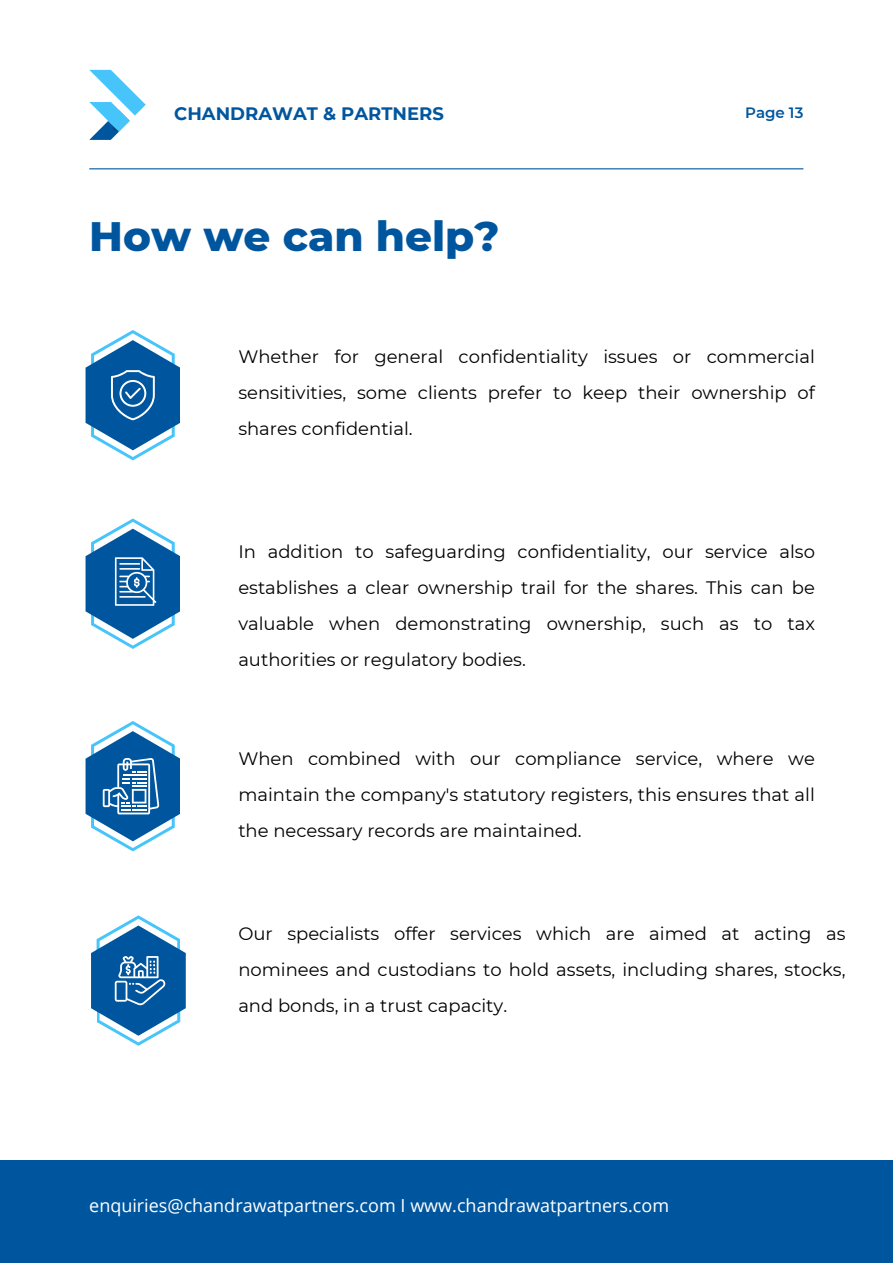
<style>
.page{position:relative;width:893px;height:1264px;background:#fff}
.page>*{position:absolute;margin:0;border:0;box-sizing:border-box;transform-origin:0 0}
.t1{font:800 42px "Montserrat";color:#00569e}
.t2{font:18px/36px "Montserrat";color:#000;text-align:justify}
.t3{font:18px "Open Sans";color:#fff}
.t4{font:700 18px "Montserrat";color:#00569e}
.t5{font:600 15px "Montserrat";color:#00569e}
</style>
<div class="page">
<div style="left:0;top:1160px;width:892px;height:102px;background:#00569e"></div>
<svg style="left:89px;top:70px;width:56px;height:69px"></svg>
<hr style="left:89px;top:168px;width:714px;height:1px;background:#00569e">
<svg style="left:85px;top:330px;width:95px;height:130px"></svg>
<svg style="left:85px;top:518px;width:95px;height:131px"></svg>
<svg style="left:85px;top:721px;width:95px;height:130px"></svg>
<svg style="left:91px;top:915px;width:95px;height:130px"></svg>
<p class="t4" style="left:174px;top:102px;width:271px">CHANDRAWAT &amp; PARTNERS</p>
<p class="t5" style="left:745px;top:103px;width:60px">Page 13</p>
<p class="t1" style="left:89px;top:210px;width:411px">How we can help?</p>
<p class="t2" style="left:238px;top:338px;width:578px">Whether for general confidentiality issues or commercial sensitivities, some clients prefer to keep their ownership of shares confidential.</p>
<p class="t2" style="left:238px;top:533px;width:578px">In addition to safeguarding confidentiality, our service also establishes a clear ownership trail for the shares. This can be valuable when demonstrating ownership, such as to tax authorities or regulatory bodies.</p>
<p class="t2" style="left:238px;top:740px;width:578px">When combined with our compliance service, where we maintain the company's statutory registers, this ensures that all the necessary records are maintained.</p>
<p class="t2" style="left:238px;top:916px;width:608px">Our specialists offer services which are aimed at acting as nominees and custodians to hold assets, including shares, stocks, and bonds, in a trust capacity.</p>
<p class="t3" style="left:89px;top:1192px;width:581px">enquiries@chandrawatpartners.com I www.chandrawatpartners.com</p>
</div>
